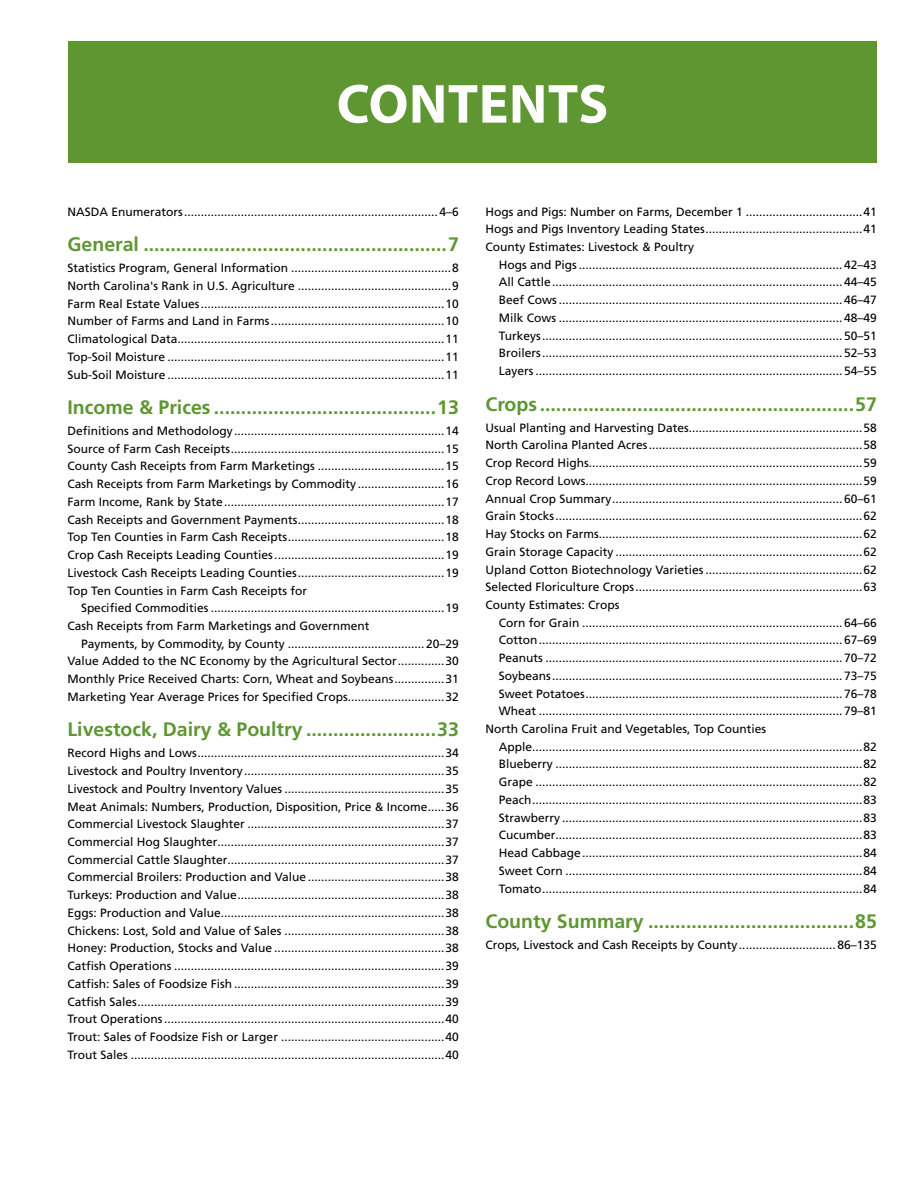
<style>
.page{position:relative;width:918px;height:1188px;background:#fff}
.page>*{position:absolute;margin:0;border:0;box-sizing:border-box;transform-origin:0 0}
.t1{font:700 55.5px "Myriad Pro";letter-spacing:.01em;color:#fff}
.t2{font:700 19.5px "Frutiger LT Std";color:#5e9732}
.t3{font:12px/17.7px "Frutiger LT Std";color:#000;text-align:justify}
</style>
<div class="page">
<div style="left:68px;top:41px;width:809px;height:122px;background:#5e9732"></div>
<h1 class="t1" style="left:337px;top:68px;width:273px">CONTENTS</h1>
<p class="t3" style="left:68px;top:203px;width:393px">NASDA Enumerators............................................................................ 4–6</p>
<h2 class="t2" style="left:68px;top:233px;width:393px">General ........................................................7</h2>
<p class="t3" style="left:68px;top:259px;width:393px">Statistics Program, General Information ................................................8<br>North Carolina's Rank in U.S. Agriculture ..............................................9<br>Farm Real Estate Values.........................................................................10<br>Number of Farms and Land in Farms....................................................10<br>Climatological Data................................................................................11<br>Top-Soil Moisture ...................................................................................11<br>Sub-Soil Moisture ...................................................................................11</p>
<h2 class="t2" style="left:68px;top:396px;width:393px">Income &amp; Prices .........................................13</h2>
<p class="t3" style="left:68px;top:422px;width:393px">Definitions and Methodology...............................................................14<br>Source of Farm Cash Receipts................................................................15<br>County Cash Receipts from Farm Marketings ......................................15<br>Cash Receipts from Farm Marketings by Commodity ..........................16<br>Farm Income, Rank by State..................................................................17<br>Cash Receipts and Government Payments............................................18<br>Top Ten Counties in Farm Cash Receipts...............................................18<br>Crop Cash Receipts Leading Counties...................................................19<br>Livestock Cash Receipts Leading Counties............................................19<br>Top Ten Counties in Farm Cash Receipts for</p>
<p class="t3" style="left:68px;top:599px;width:393px;text-indent:14px">Specified Commodities ......................................................................19<br>Cash Receipts from Farm Marketings and Government</p>
<p class="t3" style="left:68px;top:635px;width:393px;text-indent:14px">Payments, by Commodity, by County ......................................... 20–29<br>Value Added to the NC Economy by the Agricultural Sector..............30<br>Monthly Price Received Charts: Corn, Wheat and Soybeans...............31<br>Marketing Year Average Prices for Specified Crops.............................32</p>
<h2 class="t2" style="left:68px;top:718px;width:393px">Livestock, Dairy &amp; Poultry ........................33</h2>
<p class="t3" style="left:68px;top:744px;width:393px">Record Highs and Lows..........................................................................34<br>Livestock and Poultry Inventory............................................................35<br>Livestock and Poultry Inventory Values ................................................35<br>Meat Animals: Numbers, Production, Disposition, Price &amp; Income.....36<br>Commercial Livestock Slaughter ...........................................................37<br>Commercial Hog Slaughter....................................................................37<br>Commercial Cattle Slaughter.................................................................37<br>Commercial Broilers: Production and Value.........................................38<br>Turkeys: Production and Value..............................................................38<br>Eggs: Production and Value...................................................................38<br>Chickens: Lost, Sold and Value of Sales ................................................38<br>Honey: Production, Stocks and Value ...................................................38<br>Catfish Operations .................................................................................39<br>Catfish: Sales of Foodsize Fish ...............................................................39<br>Catfish Sales............................................................................................39<br>Trout Operations....................................................................................40<br>Trout: Sales of Foodsize Fish or Larger .................................................40<br>Trout Sales ..............................................................................................40</p>
<p class="t3" style="left:485px;top:203px;width:393px">Hogs and Pigs: Number on Farms, December 1 ...................................41<br>Hogs and Pigs Inventory Leading States...............................................41<br>County Estimates: Livestock &amp; Poultry</p>
<p class="t3" style="left:499px;top:256px;width:379px">Hogs and Pigs ............................................................................... 42–43<br>All Cattle....................................................................................... 44–45<br>Beef Cows ..................................................................................... 46–47<br>Milk Cows ..................................................................................... 48–49<br>Turkeys.......................................................................................... 50–51<br>Broilers.......................................................................................... 52–53<br>Layers............................................................................................ 54–55</p>
<h2 class="t2" style="left:485px;top:392px;width:393px">Crops ..........................................................57</h2>
<p class="t3" style="left:485px;top:419px;width:393px">Usual Planting and Harvesting Dates....................................................58<br>North Carolina Planted Acres................................................................58<br>Crop Record Highs..................................................................................59<br>Crop Record Lows...................................................................................59<br>Annual Crop Summary..................................................................... 60–61<br>Grain Stocks............................................................................................62<br>Hay Stocks on Farms...............................................................................62<br>Grain Storage Capacity ..........................................................................62<br>Upland Cotton Biotechnology Varieties ...............................................62<br>Selected Floriculture Crops....................................................................63<br>County Estimates: Crops</p>
<p class="t3" style="left:499px;top:614px;width:379px">Corn for Grain .............................................................................. 64–66</p>
<p class="t3" style="left:499px;top:631px;width:379px">Cotton........................................................................................... 67–69</p>
<p class="t3" style="left:499px;top:649px;width:379px">Peanuts ......................................................................................... 70–72</p>
<p class="t3" style="left:499px;top:667px;width:379px">Soybeans....................................................................................... 73–75</p>
<p class="t3" style="left:499px;top:685px;width:379px">Sweet Potatoes............................................................................. 76–78</p>
<p class="t3" style="left:499px;top:702px;width:379px">Wheat ........................................................................................... 79–81</p>
<p class="t3" style="left:485px;top:720px;width:282px">North Carolina Fruit and Vegetables, Top Counties</p>
<p class="t3" style="left:499px;top:738px;width:379px">Apple...................................................................................................82</p>
<p class="t3" style="left:499px;top:756px;width:379px">Blueberry ............................................................................................82</p>
<p class="t3" style="left:499px;top:773px;width:379px">Grape ..................................................................................................82</p>
<p class="t3" style="left:499px;top:791px;width:379px">Peach...................................................................................................83</p>
<p class="t3" style="left:499px;top:809px;width:379px">Strawberry ..........................................................................................83</p>
<p class="t3" style="left:499px;top:826px;width:379px">Cucumber............................................................................................83</p>
<p class="t3" style="left:499px;top:844px;width:379px">Head Cabbage....................................................................................84</p>
<p class="t3" style="left:499px;top:862px;width:379px">Sweet Corn .........................................................................................84</p>
<p class="t3" style="left:499px;top:880px;width:379px">Tomato................................................................................................84</p>
<h2 class="t2" style="left:485px;top:910px;width:393px">County Summary ......................................85</h2>
<p class="t3" style="left:485px;top:936px;width:393px">Crops, Livestock and Cash Receipts by County............................. 86–135</p>
</div>
